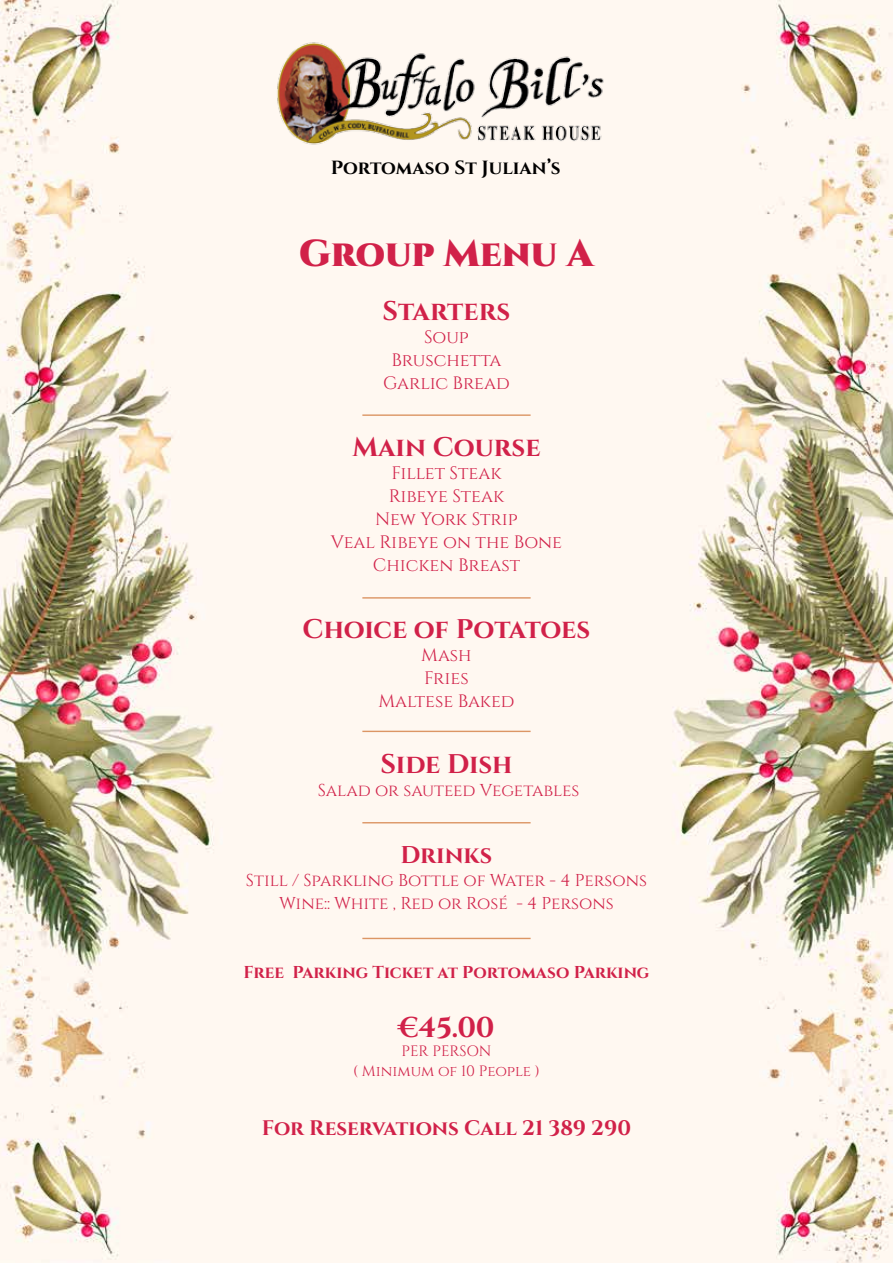
<style>
.page{position:relative;width:893px;height:1263px;background:#fff}
.page>*{position:absolute;margin:0;border:0;box-sizing:border-box;transform-origin:0 0}
.t1{font:900 37.5px "Cinzel";color:#d12149}
.t2{font:700 28.65px "Cinzel";color:#d12149}
.t3{font:700 27px "Cinzel";letter-spacing:-.005em;color:#d12149}
.t4{font:700 24.3px "Cinzel";color:#d12149}
.t5{font:700 21px "Cinzel";letter-spacing:-.005em;color:#d12149}
.t6{font:700 19.05px "Cinzel";color:#000}
.t7{font:18px/23px "Cinzel";color:#d12149;text-align:center}
.t8{font:17.25px/23px "Cinzel";color:#d12149;text-align:center}
.t9{font:700 17.25px "Cinzel";color:#d12149}
.t10{font:15px/19.5px "Cinzel";letter-spacing:-.005em;color:#d12149;text-align:center}
</style>
<div class="page">
<img style="left:0;top:0;width:893px;height:1263px">
<hr style="left:362px;top:597px;width:169px;height:2px;background:#dc9665">
<hr style="left:362px;top:731px;width:169px;height:1px;background:#dc9665">
<hr style="left:362px;top:822px;width:169px;height:1px;background:#dc9665">
<hr style="left:362px;top:938px;width:169px;height:1px;background:#dc9665">
<img style="left:273px;top:7px;width:335px;height:173px">
<hr style="left:362px;top:414px;width:169px;height:2px;background:#dc9665">
<p class="t6" style="left:331px;top:156px;width:231px">Portomaso St Julian’s</p>
<h1 class="t1" style="left:299px;top:229px;width:296px">Group Menu A</h1>
<h3 class="t3" style="left:382px;top:294px;width:129px">Starters</h3>
<p class="t7" style="left:383px;top:326px;width:128px">Soup<br>Bruschetta<br>Garlic Bread</p>
<h3 class="t3" style="left:352px;top:431px;width:190px">Main Course</h3>
<p class="t7" style="left:331px;top:462px;width:233px">Fillet Steak<br>Ribeye Steak<br>New York Strip<br>Veal Ribeye on the Bone<br>Chicken Breast</p>
<h3 class="t3" style="left:303px;top:613px;width:289px">Choice of Potatoes</h3>
<p class="t7" style="left:378px;top:644px;width:138px">Mash<br>Fries<br>Maltese Baked</p>
<h3 class="t3" style="left:380px;top:748px;width:134px">Side Dish</h3>
<p class="t8" style="left:318px;top:779px;width:263px">Salad or sauteed Vegetables</p>
<h3 class="t4" style="left:401px;top:840px;width:93px">Drinks</h3>
<p class="t8" style="left:246px;top:870px;width:403px">Still / Sparkling Bottle of Water - 4 Persons<br>Wine:: White , Red or Rosé - 4 Persons</p>
<p class="t9" style="left:243px;top:962px;width:407px">Free Parking Ticket at Portomaso Parking</p>
<h2 class="t2" style="left:398px;top:1009px;width:98px">€45.00</h2>
<p class="t10" style="left:353px;top:1042px;width:188px">PER PERSON<br>( Minimum of 10 People )</p>
<p class="t5" style="left:262px;top:1115px;width:371px">For Reservations Call 21 389 290</p>
</div>
